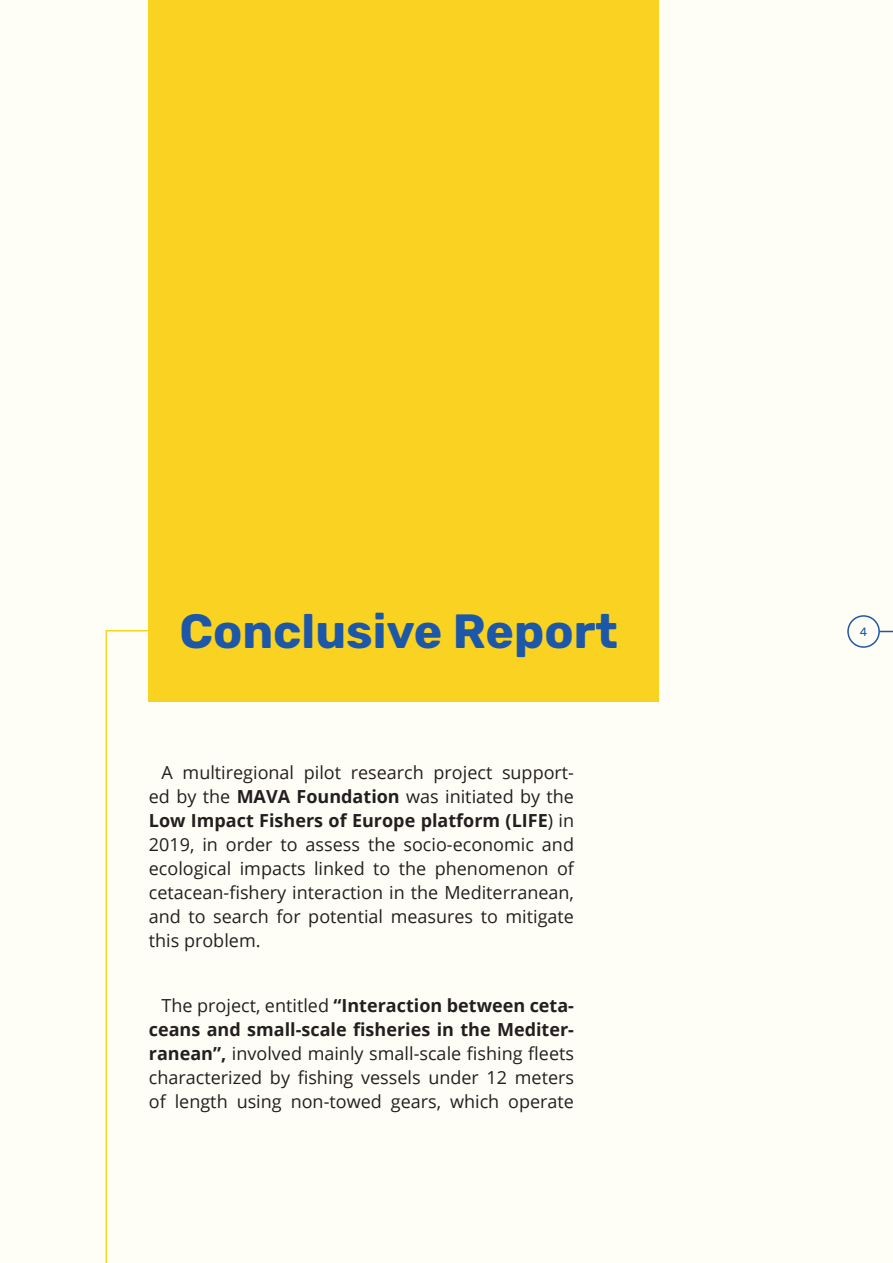
<style>
.page{position:relative;width:893px;height:1263px;background:#fffef6}
.page>*{position:absolute;margin:0;border:0;box-sizing:border-box;transform-origin:0 0}
.t1{font:700 48px "Rubik";color:#1d58a8}
.t2{font:18px/24px "Open Sans";color:#231f20;text-align:justify}
.t3{font:12px "Rubik";color:#1e58a7}
.s1{font-weight:700}
</style>
<div class="page">
<div style="left:847px;top:615px;width:33px;height:33px;border:2px solid #1e58a7;border-radius:50%"></div>
<svg style="left:879px;top:631px;width:14px;height:1px"></svg>
<div style="left:149px;top:0;width:510px;height:702px;background:#fad222"></div>
<svg style="left:105px;top:629px;width:44px;height:634px"></svg>
<h1 class="t1" style="left:179px;top:603px;width:440px">Conclusive Report</h1>
<p class="t2" style="left:149px;top:760px;width:427px;text-indent:13px">A multiregional pilot research project support&shy;ed by the <span class="s1">MAVA Foundation</span> was initiated by the <span class="s1">Low Impact Fishers of Europe platform (LIFE</span>) in 2019, in order to assess the socio-economic and ecological impacts linked to the phenomenon of cetacean-fishery interaction in the Mediterranean, and to search for potential measures to mitigate this problem.</p>
<p class="t2" style="left:149px;top:993px;width:427px;text-indent:13px">The project, entitled <span class="s1">“Interaction between ceta&shy;ceans and small-scale fisheries in the Mediter&shy;ranean”,</span> involved mainly small-scale fishing fleets characterized by fishing vessels under 12 meters of length using non-towed gears, which operate</p>
<p class="t3" style="left:860px;top:625px;width:9px">4</p>
</div>
